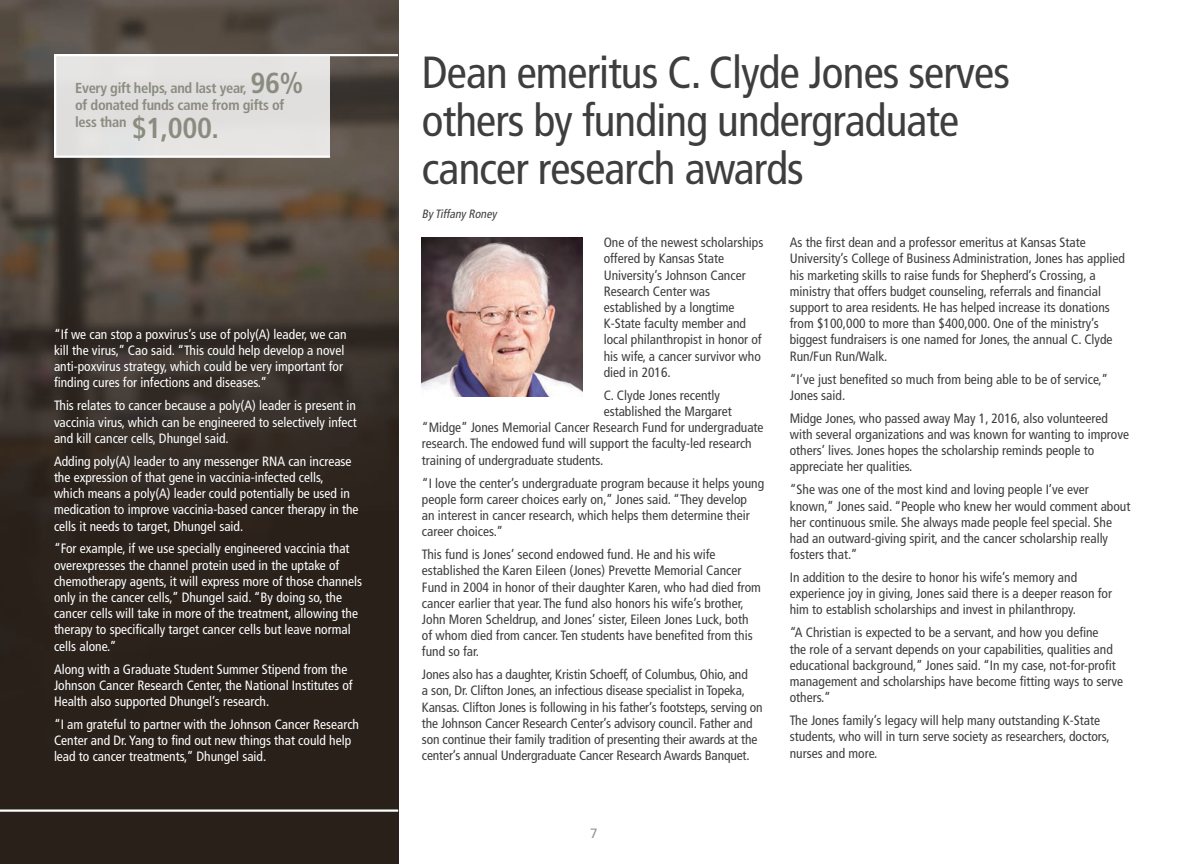
<style>
.page{position:relative;width:1188px;height:864px;background:#fff}
.page>*{position:absolute;margin:0;border:0;box-sizing:border-box;transform-origin:0 0}
.title_1{font:condensed 45px/48px "Frutiger LT Std";letter-spacing:-.02em;color:#3e3e3f}
.body_text{font:700 condensed 28.8px "Frutiger LT Std";color:#8b8c80}
.body_text-2{font:700 condensed 14.4px/17px "Frutiger LT Std";letter-spacing:-.02em;color:#8b8c80}
.body_text-3{font:condensed 13.5px/16.2px "Frutiger LT Std";color:#3e3e3f}
.body_text_white{font:condensed 13.5px/16.2px "Frutiger LT Std";color:#fff}
.t1{font:13.5px "Frutiger LT Std";color:#939598}
.writer{font:italic condensed 12px "Frutiger LT Std";color:#3e3e3f}
</style>
<div class="page">
<img style="left:422px;top:237px;width:160px;height:160px">
<img style="left:0;top:0;width:398px;height:864px">
<hr style="left:0;top:809px;width:398px;height:3px;background:#fff">
<svg style="left:53px;top:53px;width:346px;height:106px;background:#c4c1bf"></svg>
<p class="body_text" style="left:250px;top:66px;width:55px">96%</p>
<p class="body_text-2" style="left:75px;top:80px;width:211px">Every gift helps, and last year,<br>of donated funds came from gifts of less than</p>
<p class="body_text" style="left:132px;top:111px;width:89px">$1,000.</p>
<p class="body_text_white" style="left:54px;top:326px;width:294px">“If we can stop a poxvirus’s use of poly(A) leader, we can kill the virus,” Cao said. “This could help develop a novel anti-poxvirus strategy, which could be very important for finding cures for infections and diseases.”</p>
<p class="body_text_white" style="left:54px;top:398px;width:304px;text-align:justify">This relates to cancer because a poly(A) leader is present in vaccinia virus, which can be engineered to selectively infect and kill cancer cells, Dhungel said.</p>
<p class="body_text_white" style="left:54px;top:453px;width:306px">Adding poly(A) leader to any messenger RNA can increase the expression of that gene in vaccinia-infected cells,<br>which means a poly(A) leader could potentially be used in medication to improve vaccinia-based cancer therapy in the cells it needs to target, Dhungel said.</p>
<p class="body_text_white" style="left:54px;top:541px;width:310px">“For example, if we use specially engineered vaccinia that overexpresses the channel protein used in the uptake of chemotherapy agents, it will express more of those channels only in the cancer cells,” Dhungel said. “By doing so, the cancer cells will take in more of the treatment, allowing the therapy to specifically target cancer cells but leave normal cells alone.”</p>
<p class="body_text_white" style="left:54px;top:661px;width:300px">Along with a Graduate Student Summer Stipend from the<br>Johnson Cancer Research Center, the National Institutes of<br>Health also supported Dhungel’s research.</p>
<p class="body_text_white" style="left:54px;top:716px;width:307px">“I am grateful to partner with the Johnson Cancer Research<br>Center and Dr. Yang to find out new things that could help lead to cancer treatments,” Dhungel said.</p>
<p class="title_1" style="left:422px;top:48px;width:590px">Dean emeritus C. Clyde Jones serves others by funding undergraduate cancer research awards</p>
<p class="writer" style="left:422px;top:207px;width:76px">By Tiffany Roney</p>
<p class="body_text-3" style="left:604px;top:235px;width:161px">One of the newest scholarships offered by Kansas State<br>University’s Johnson Cancer<br>Research Center was established by a longtime<br>K-State faculty member and local philanthropist in honor of his wife, a cancer survivor who died in 2016.</p>
<p class="body_text-3" style="left:604px;top:387px;width:118px">C. Clyde Jones recently</p>
<p class="body_text-3" style="left:604px;top:403px;width:130px">established the Margaret</p>
<p class="body_text-3" style="left:422px;top:420px;width:343px">“Midge” Jones Memorial Cancer Research Fund for undergraduate</p>
<p class="body_text-3" style="left:422px;top:436px;width:331px">research. The endowed fund will support the faculty-led research</p>
<p class="body_text-3" style="left:422px;top:452px;width:183px">training of undergraduate students.</p>
<p class="body_text-3" style="left:422px;top:475px;width:344px">“I love the center’s undergraduate program because it helps young people form career choices early on,” Jones said. “They develop<br>an interest in cancer research, which helps them determine their career choices.”</p>
<p class="body_text-3" style="left:422px;top:546px;width:341px">This fund is Jones’ second endowed fund. He and his wife established the Karen Eileen (Jones) Prevette Memorial Cancer Fund in 2004 in honor of their daughter Karen, who had died from cancer earlier that year. The fund also honors his wife’s brother, John Moren Scheldrup, and Jones’ sister, Eileen Jones Luck, both of whom died from cancer. Ten students have benefited from this fund so far.</p>
<p class="body_text-3" style="left:422px;top:667px;width:342px">Jones also has a daughter, Kristin Schoeff, of Columbus, Ohio, and<br>a son, Dr. Clifton Jones, an infectious disease specialist in Topeka, Kansas. Clifton Jones is following in his father’s footsteps, serving on the Johnson Cancer Research Center’s advisory council. Father and son continue their family tradition of presenting their awards at the center’s annual Undergraduate Cancer Research Awards Banquet.</p>
<p class="t1" style="left:590px;top:826px;width:9px">7</p>
<p class="body_text-3" style="left:790px;top:235px;width:337px">As the first dean and a professor emeritus at Kansas State University’s College of Business Administration, Jones has applied his marketing skills to raise funds for Shepherd’s Crossing, a ministry that offers budget counseling, referrals and financial support to area residents. He has helped increase its donations from $100,000 to more than $400,000. One of the ministry’s biggest fundraisers is one named for Jones, the annual C. Clyde Run/Fun Run/Walk.</p>
<p class="body_text-3" style="left:790px;top:371px;width:320px">“I’ve just benefited so much from being able to be of service,”<br>Jones said.</p>
<p class="body_text-3" style="left:790px;top:410px;width:341px">Midge Jones, who passed away May 1, 2016, also volunteered with several organizations and was known for wanting to improve others’ lives. Jones hopes the scholarship reminds people to appreciate her qualities.</p>
<p class="body_text-3" style="left:790px;top:482px;width:342px">“She was one of the most kind and loving people I’ve ever known,” Jones said. “People who knew her would comment about her continuous smile. She always made people feel special. She had an outward-giving spirit, and the cancer scholarship really fosters that.”</p>
<p class="body_text-3" style="left:790px;top:569px;width:324px">In addition to the desire to honor his wife’s memory and experience joy in giving, Jones said there is a deeper reason for him to establish scholarships and invest in philanthropy.</p>
<p class="body_text-3" style="left:790px;top:625px;width:335px">“A Christian is expected to be a servant, and how you define<br>the role of a servant depends on your capabilities, qualities and educational background,” Jones said. “In my case, not-for-profit management and scholarships have become fitting ways to serve others.”</p>
<p class="body_text-3" style="left:790px;top:713px;width:321px">The Jones family’s legacy will help many outstanding K-State students, who will in turn serve society as researchers, doctors, nurses and more.</p>
</div>
